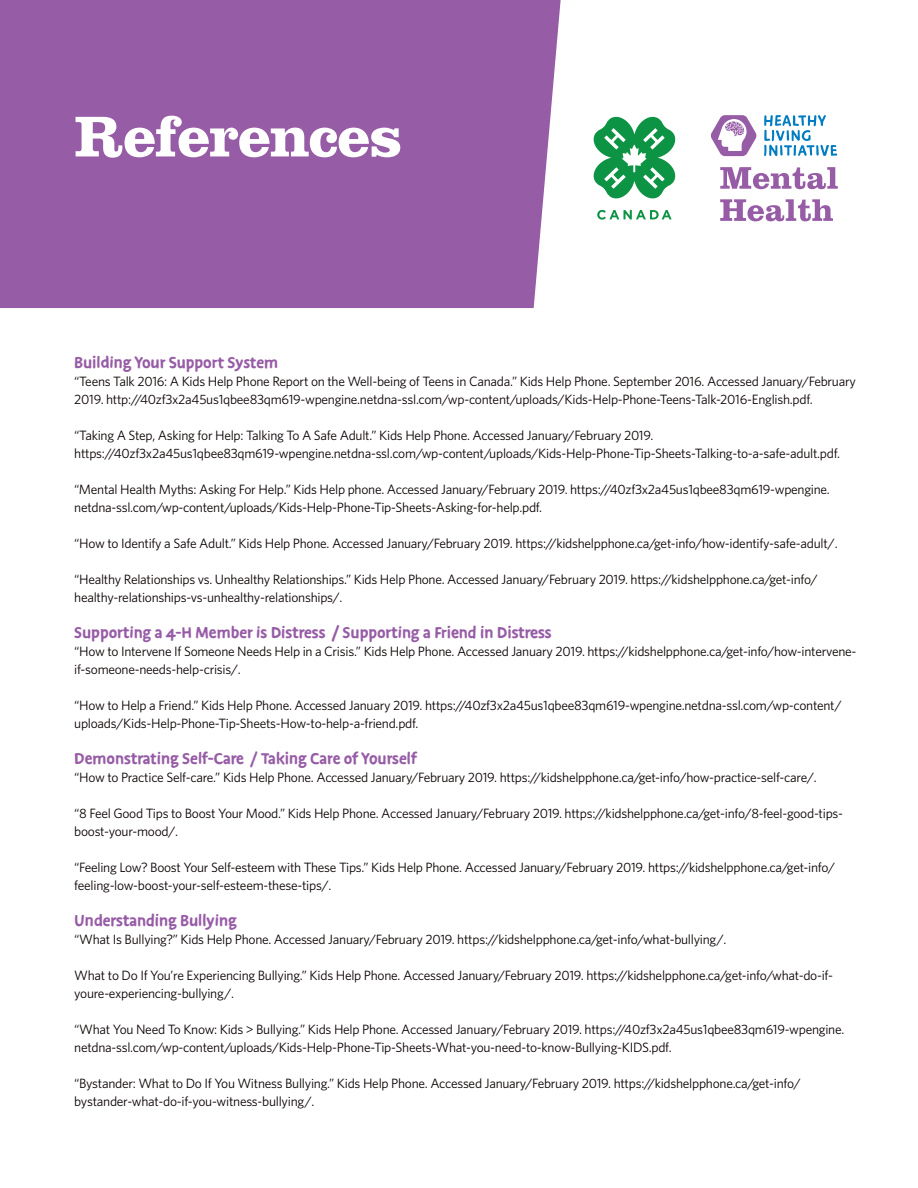
<style>
.page{position:relative;width:918px;height:1188px;background:#fff}
.page>*{position:absolute;margin:0;border:0;box-sizing:border-box;transform-origin:0 0}
.t1{font:700 59.7px "Clarendon LT Std";letter-spacing:-.02em;color:#fff}
.t2{font:700 18px "Duper Pro";color:#975ca6}
.t3{font:13.5px/18px "Whitney";letter-spacing:-.02em;color:#0b0000}
</style>
<div class="page">
<div style="left:0;top:0;width:561px;height:308px;background:#975ca6"></div>
<svg style="left:597px;top:210px;width:75px;height:10px"></svg>
<svg style="left:594px;top:117px;width:81px;height:82px"></svg>
<svg style="left:764px;top:115px;width:73px;height:41px"></svg>
<svg style="left:720px;top:167px;width:118px;height:22px"></svg>
<svg style="left:720px;top:199px;width:113px;height:22px"></svg>
<svg style="left:711px;top:115px;width:46px;height:41px"></svg>
<p class="t1" style="left:75px;top:100px;width:329px">References</p>
<p class="t2" style="left:74px;top:352px;width:205px">Building Your Support System</p>
<p class="t3" style="left:74px;top:372px;width:783px">“Teens Talk 2016: A Kids Help Phone Report on the Well-being of Teens in Canada.” Kids Help Phone. September 2016. Accessed January/February<br>2019. http://40zf3x2a45us1qbee83qm619-wpengine.netdna-ssl.com/wp-content/uploads/Kids-Help-Phone-Teens-Talk-2016-English.pdf.</p>
<p class="t3" style="left:74px;top:426px;width:767px">“Taking A Step, Asking for Help: Talking To A Safe Adult.” Kids Help Phone. Accessed January/February 2019. https://40zf3x2a45us1qbee83qm619-wpengine.netdna-ssl.com/wp-content/uploads/Kids-Help-Phone-Tip-Sheets-Talking-to-a-safe-adult.pdf.</p>
<p class="t3" style="left:74px;top:480px;width:757px">“Mental Health Myths: Asking For Help.” Kids Help phone. Accessed January/February 2019. https://40zf3x2a45us1qbee83qm619-wpengine. netdna-ssl.com/wp-content/uploads/Kids-Help-Phone-Tip-Sheets-Asking-for-help.pdf.</p>
<p class="t3" style="left:74px;top:534px;width:765px">“How to Identify a Safe Adult.” Kids Help Phone. Accessed January/February 2019. https://kidshelpphone.ca/get-info/how-identify-safe-adult/.</p>
<p class="t3" style="left:74px;top:570px;width:745px">“Healthy Relationships vs. Unhealthy Relationships.” Kids Help Phone. Accessed January/February 2019. https://kidshelpphone.ca/get-info/ healthy-relationships-vs-unhealthy-relationships/.</p>
<p class="t2" style="left:74px;top:622px;width:479px">Supporting a 4-H Member is Distress / Supporting a Friend in Distress</p>
<p class="t3" style="left:74px;top:642px;width:784px">“How to Intervene If Someone Needs Help in a Crisis.” Kids Help Phone. Accessed January 2019. https://kidshelpphone.ca/get-info/how-intervene&shy;if-someone-needs-help-crisis/.</p>
<p class="t3" style="left:74px;top:696px;width:769px">“How to Help a Friend.” Kids Help Phone. Accessed January 2019. https://40zf3x2a45us1qbee83qm619-wpengine.netdna-ssl.com/wp-content/ uploads/Kids-Help-Phone-Tip-Sheets-How-to-help-a-friend.pdf.</p>
<p class="t2" style="left:74px;top:748px;width:344px">Demonstrating Self-Care / Taking Care of Yourself</p>
<p class="t3" style="left:74px;top:768px;width:744px">“How to Practice Self-care.” Kids Help Phone. Accessed January/February 2019. https://kidshelpphone.ca/get-info/how-practice-self-care/.</p>
<p class="t3" style="left:74px;top:804px;width:770px">“8 Feel Good Tips to Boost Your Mood.” Kids Help Phone. Accessed January/February 2019. https://kidshelpphone.ca/get-info/8-feel-good-tips&shy;boost-your-mood/.</p>
<p class="t3" style="left:74px;top:858px;width:762px">“Feeling Low? Boost Your Self-esteem with These Tips.” Kids Help Phone. Accessed January/February 2019. https://kidshelpphone.ca/get-info/ feeling-low-boost-your-self-esteem-these-tips/.</p>
<p class="t2" style="left:74px;top:910px;width:164px">Understanding Bullying</p>
<p class="t3" style="left:74px;top:930px;width:654px">“What Is Bullying?” Kids Help Phone. Accessed January/February 2019. https://kidshelpphone.ca/get-info/what-bullying/.</p>
<p class="t3" style="left:74px;top:966px;width:760px">What to Do If You’re Experiencing Bullying.” Kids Help Phone. Accessed January/February 2019. https://kidshelpphone.ca/get-info/what-do-if&shy;youre-experiencing-bullying/.</p>
<p class="t3" style="left:74px;top:1020px;width:772px">“What You Need To Know: Kids &gt; Bullying.” Kids Help Phone. Accessed January/February 2019. https://40zf3x2a45us1qbee83qm619-wpengine. netdna-ssl.com/wp-content/uploads/Kids-Help-Phone-Tip-Sheets-What-you-need-to-know-Bullying-KIDS.pdf.</p>
<p class="t3" style="left:74px;top:1074px;width:728px">“Bystander: What to Do If You Witness Bullying.” Kids Help Phone. Accessed January/February 2019. https://kidshelpphone.ca/get-info/ bystander-what-do-if-you-witness-bullying/.</p>
</div>
